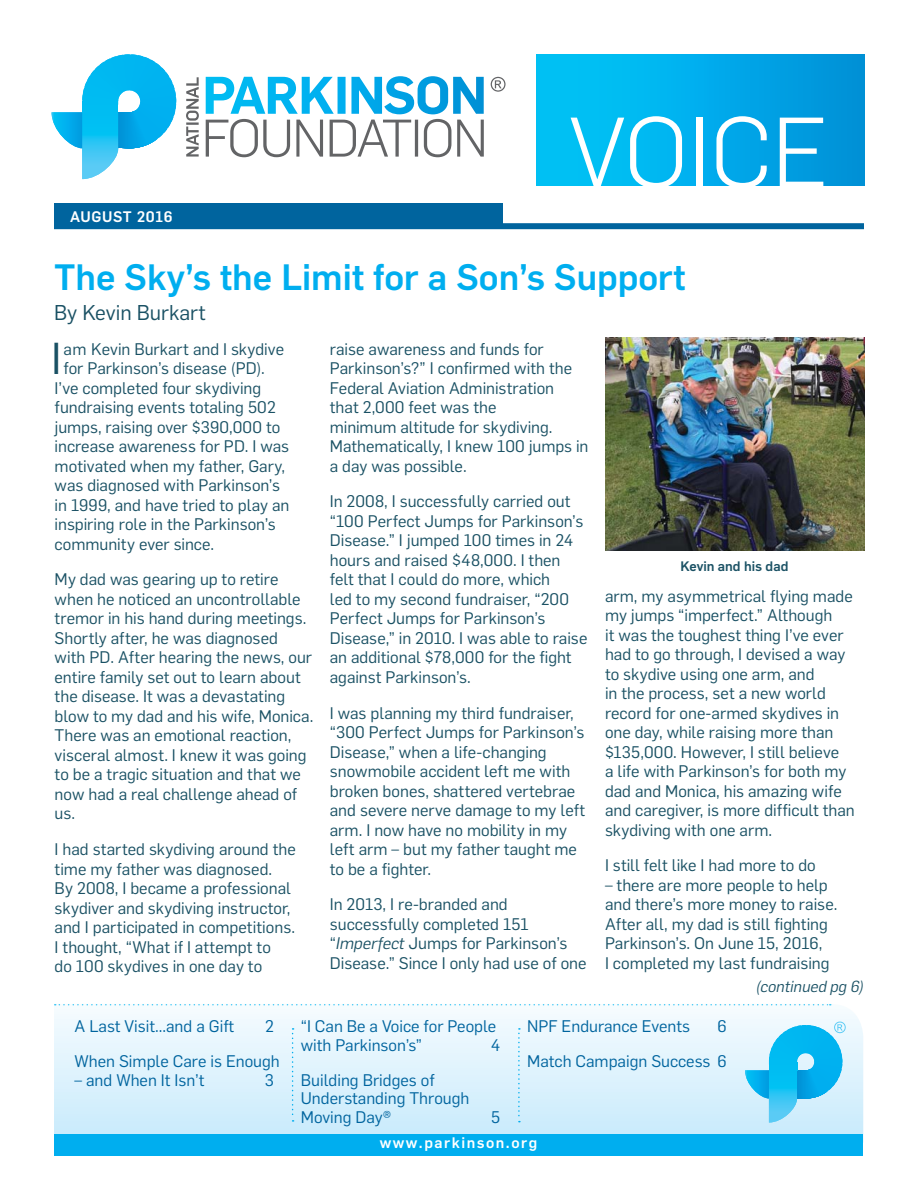
<style>
.page{position:relative;width:918px;height:1188px;background:#fff}
.page>*{position:absolute;margin:0;border:0;box-sizing:border-box;transform-origin:0 0}
.t1{font:300 97.5px "Flama";color:#fff}
.t2{font:43.8px "Flama";color:#1a5164}
.t3{font:500 36px "Flama";color:#00aeef}
.t4{font:21px "Flama";color:#1a5164}
.t5{font:16.5px/19.5px "Flama";color:#1a5164}
.t6{font:16.5px/18.8px "Flama";color:#00649e}
.t7{font:italic 15.75px "Flama";color:#1a5164}
.t8{font:500 15px "Flama";letter-spacing:.1em;color:#fff}
.t9{font:500 15px "Flama";letter-spacing:.04em;color:#fff}
.t10{font:500 13.5px "Flama";color:#1a5164}
.s1{font-style:italic}
</style>
<div class="page">
<div style="left:54px;top:204px;width:448px;height:20px;background:#00649e"></div>
<svg style="left:54px;top:1004px;width:809px;height:130px"></svg>
<svg style="left:186px;top:77px;width:13px;height:80px"></svg>
<svg style="left:206px;top:76px;width:278px;height:81px"></svg>
<svg style="left:52px;top:54px;width:124px;height:125px"></svg>
<svg style="left:491px;top:77px;width:15px;height:15px"></svg>
<div style="left:537px;top:54px;width:327px;height:132px;background:linear-gradient(to right,#00c8fa,#0091da)"></div>
<div style="left:54px;top:1134px;width:809px;height:22px;background:#00aeef"></div>
<div style="left:54px;top:223px;width:810px;height:6px;background:#00649e"></div>
<svg style="left:292px;top:1028px;width:2px;height:94px"></svg>
<svg style="left:518px;top:1028px;width:2px;height:94px"></svg>
<svg style="left:55px;top:1004px;width:776px;height:1px"></svg>
<svg style="left:745px;top:1022px;width:101px;height:101px;background:#6dd2f5"></svg>
<img style="left:605px;top:337px;width:259px;height:213px">
<p class="t9" style="left:70px;top:211px;width:104px">AUGUST 2016</p>
<h1 class="t1" style="left:569px;top:96px;width:261px">VOICE</h1>
<h3 class="t3" style="left:54px;top:264px;width:633px">The Sky’s the Limit for a Son’s Support</h3>
<p class="t4" style="left:54px;top:305px;width:153px">By Kevin Burkart</p>
<h2 class="t2" style="left:51px;top:343px;width:12px">I</h2>
<p class="t5" style="left:63px;top:340px;width:222px">am Kevin Burkart and I skydive</p>
<p class="t5" style="left:63px;top:360px;width:203px">for Parkinson’s disease (PD).</p>
<p class="t5" style="left:55px;top:379px;width:208px">I’ve completed four skydiving</p>
<p class="t5" style="left:55px;top:399px;width:223px">fundraising events totaling 502</p>
<p class="t5" style="left:55px;top:418px;width:227px">jumps, raising over $390,000 to</p>
<p class="t5" style="left:55px;top:438px;width:236px">increase awareness for PD. I was</p>
<p class="t5" style="left:55px;top:457px;width:232px">motivated when my father, Gary,</p>
<p class="t5" style="left:55px;top:477px;width:227px">was diagnosed with Parkinson’s</p>
<p class="t5" style="left:55px;top:496px;width:236px">in 1999, and have tried to play an</p>
<p class="t5" style="left:55px;top:516px;width:223px">inspiring role in the Parkinson’s</p>
<p class="t5" style="left:55px;top:535px;width:161px">community ever since.</p>
<p class="t5" style="left:55px;top:571px;width:260px">My dad was gearing up to retire when he noticed an uncontrollable tremor in his hand during meetings.<br>Shortly after, he was diagnosed<br>with PD. After hearing the news, our entire family set out to learn about the disease. It was a devastating blow to my dad and his wife, Monica.<br>There was an emotional reaction, visceral almost. I knew it was going to be a tragic situation and that we now had a real challenge ahead of us.</p>
<p class="t5" style="left:55px;top:841px;width:243px">I had started skydiving around the time my father was diagnosed.<br>By 2008, I became a professional skydiver and skydiving instructor, and I participated in competitions.<br>I thought, “What if I attempt to<br>do 100 skydives in one day to</p>
<p class="t5" style="left:330px;top:340px;width:260px">raise awareness and funds for<br>Parkinson’s?” I confirmed with the<br>Federal Aviation Administration<br>that 2,000 feet was the<br>minimum altitude for skydiving.<br>Mathematically, I knew 100 jumps in a day was possible.</p>
<p class="t5" style="left:330px;top:493px;width:259px">In 2008, I successfully carried out “100 Perfect Jumps for Parkinson’s<br>Disease.” I jumped 100 times in 24 hours and raised $48,000. I then felt that I could do more, which<br>led to my second fundraiser, “200<br>Perfect Jumps for Parkinson’s<br>Disease,” in 2010. I was able to raise an additional $78,000 for the fight against Parkinson’s.</p>
<p class="t5" style="left:330px;top:704px;width:257px">I was planning my third fundraiser, “300 Perfect Jumps for Parkinson’s<br>Disease,” when a life-changing snowmobile accident left me with broken bones, shattered vertebrae and severe nerve damage to my left arm. I now have no mobility in my left arm – but my father taught me to be a fighter.</p>
<p class="t5" style="left:330px;top:896px;width:258px">In 2013, I re-branded and successfully completed 151 “<span class="s1">Imperfect</span> Jumps for Parkinson’s<br>Disease.” Since I only had use of one</p>
<p class="t10" style="left:681px;top:562px;width:109px">Kevin and his dad</p>
<p class="t5" style="left:605px;top:587px;width:251px">arm, my asymmetrical flying made my jumps “imperfect.” Although<br>it was the toughest thing I’ve ever had to go through, I devised a way to skydive using one arm, and<br>in the process, set a new world record for one-armed skydives in one day, while raising more than $135,000. However, I still believe<br>a life with Parkinson’s for both my dad and Monica, his amazing wife and caregiver, is more difficult than skydiving with one arm.</p>
<p class="t5" style="left:605px;top:857px;width:212px">I still felt like I had more to do</p>
<p class="t5" style="left:605px;top:877px;width:234px">– there are more people to help and there’s more money to raise.<br>After all, my dad is still fighting<br>Parkinson’s. On June 15, 2016,<br>I completed my last fundraising</p>
<p class="t7" style="left:756px;top:981px;width:110px">(continued pg 6)</p>
<p class="t6" style="left:75px;top:1018px;width:161px">A Last Visit...and a Gift</p>
<p class="t6" style="left:75px;top:1010px;width:207px;line-height:35px;text-indent:191px">2<br>When Simple Care is Enough</p>
<p class="t6" style="left:75px;top:1072px;width:132px">– and When It Isn’t</p>
<p class="t6" style="left:265px;top:1072px;width:11px">3</p>
<p class="t6" style="left:301px;top:1018px;width:197px">“I Can Be a Voice for People with Parkinson’s”</p>
<p class="t6" style="left:491px;top:1037px;width:11px">4</p>
<p class="t6" style="left:301px;top:1072px;width:170px">Building Bridges of<br>Understanding Through<br>Moving Day®</p>
<p class="t6" style="left:491px;top:1109px;width:11px">5</p>
<p class="t6" style="left:527px;top:1010px;width:201px;line-height:35px;text-align:right">6<br>Match Campaign Success 6</p>
<p class="t6" style="left:527px;top:1018px;width:164px">NPF Endurance Events</p>
<p class="t8" style="left:380px;top:1138px;width:159px">www.parkinson.org</p>
</div>
